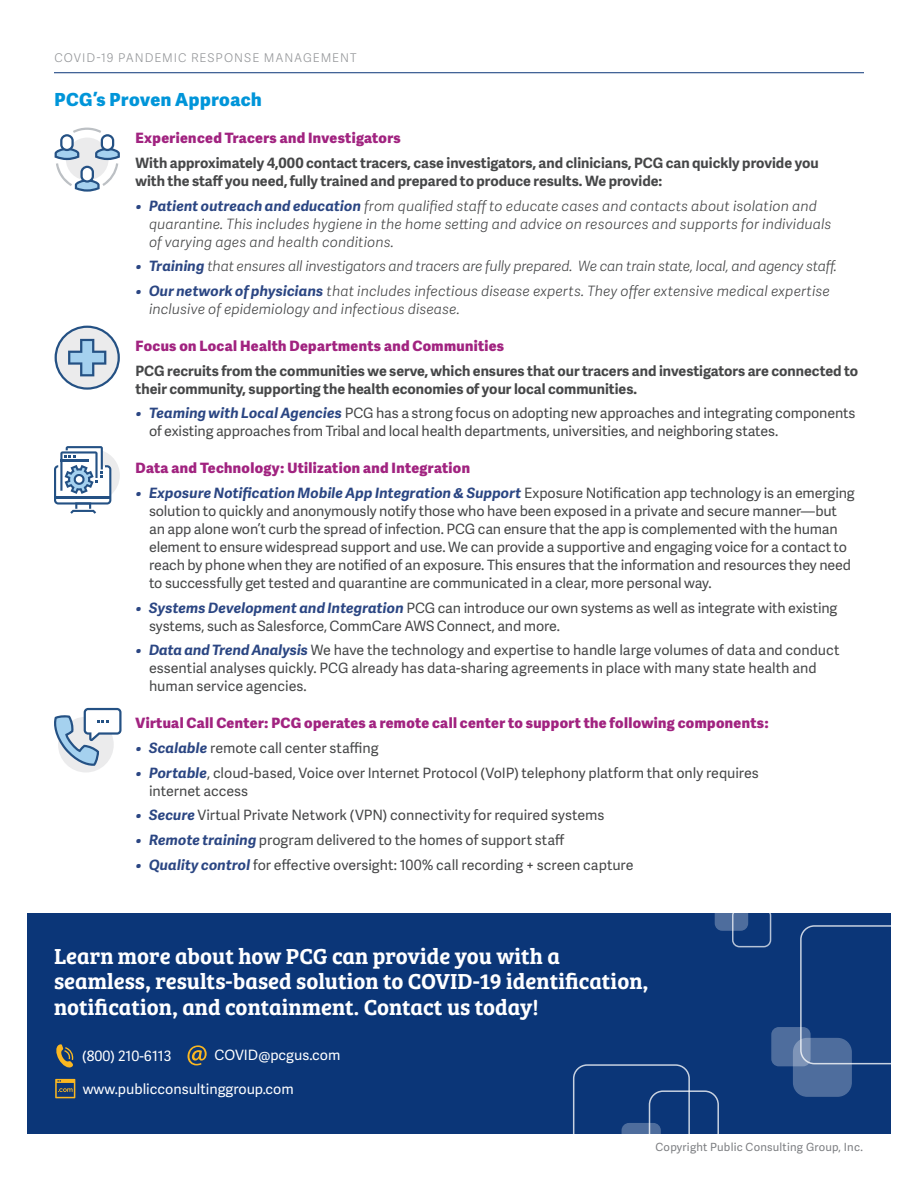
<style>
.page{position:relative;width:918px;height:1188px;background:#fff}
.page>*{position:absolute;margin:0;border:0;box-sizing:border-box;transform-origin:0 0}
.Contact_Us_Today{font:22.5px/25.5px "Bree Serif Sb";color:#fff}
.Header_1{font:18px "Adelle Sans Eb";letter-spacing:.025em;color:#0095d9}
.t1{font:14.25px/18px "Adelle Sans";letter-spacing:-.01em;color:#464748}
.t2{font:italic 14.25px/18px "Adelle Sans Lt";letter-spacing:.005em;color:#464748}
.Body_Copy{font:700 14.25px/18px "Adelle Sans";color:#464748}
.Body_Copy-2{font:14.25px "Adelle Sans Eb";letter-spacing:.025em;color:#a12380}
.t3{font:italic 14.25px "Adelle Sans Lt";letter-spacing:-.015em;color:#464748}
.t4{font:14.25px "Adelle Sans";color:#fff}
.Name_of_Service_Pg_2{font:12px "Adelle Sans Lt";letter-spacing:.075em;color:#939598}
.t5{font:11.25px "Adelle Sans";letter-spacing:.02em;color:#7c7e81}
.s1{font-family:"Adelle Sans";font-weight:700;color:#2b4683}
.s2{font-weight:700;font-style:italic;color:#2b4683}
</style>
<div class="page">
<svg style="left:55px;top:128px;width:65px;height:64px"></svg>
<svg style="left:55px;top:326px;width:65px;height:64px"></svg>
<svg style="left:54px;top:446px;width:66px;height:68px"></svg>
<div style="left:58px;top:717px;width:56px;height:56px;background:#ebebec;border-radius:50%"></div>
<svg style="left:54px;top:708px;width:68px;height:58px"></svg>
<div style="left:27px;top:914px;width:864px;height:220px;background:#0b3678"></div>
<svg style="left:800px;top:925px;width:91px;height:139px"></svg>
<div style="left:794px;top:1039px;width:57px;height:57px;background:#4e6d9d;border-radius:14px"></div>
<div style="left:793px;top:1038px;width:59px;height:59px;border:2px solid #fff;border-radius:14px"></div>
<svg style="left:56px;top:1044px;width:18px;height:24px"></svg>
<svg style="left:188px;top:1045px;width:19px;height:20px"></svg>
<svg style="left:55px;top:1079px;width:20px;height:19px"></svg>
<div style="left:649px;top:1090px;width:70px;height:73px;border:2px solid #fff;border-radius:14px"></div>
<svg style="left:715px;top:898px;width:32px;height:32px"></svg>
<div style="left:715px;top:897px;width:33px;height:34px;border:2px solid #fff;border-radius:7px"></div>
<svg style="left:772px;top:1028px;width:38px;height:38px"></svg>
<div style="left:771px;top:1027px;width:40px;height:39px;border:2px solid #fff;border-radius:7px"></div>
<div style="left:732px;top:908px;width:39px;height:39px;border:2px solid #fff;border-radius:7px"></div>
<svg style="left:622px;top:1124px;width:38px;height:37px"></svg>
<div style="left:622px;top:1123px;width:39px;height:39px;border:2px solid #fff;border-radius:7px"></div>
<div style="left:573px;top:1064px;width:117px;height:121px;border:2px solid #fff;border-radius:14px"></div>
<hr style="left:54px;top:72px;width:810px;height:1px;background:#0b3678">
<p class="Name_of_Service_Pg_2" style="left:55px;top:50px;width:303px">COVID-19 PANDEMIC RESPONSE MANAGEMENT</p>
<p class="Header_1" style="left:55px;top:87px;width:209px">PCG’s Proven Approach</p>
<p class="Body_Copy-2" style="left:136px;top:128px;width:267px">Experienced Tracers and Investigators</p>
<p class="Body_Copy" style="left:136px;top:153px;width:685px">With approximately 4,000 contact tracers, case investigators, and clinicians, PCG can quickly provide you with the staff you need, fully trained and prepared to produce results. We provide:</p>
<p class="t2" style="left:149px;top:196px;width:684px;text-indent:-14px"><span class="s1">• Patient outreach and education</span> from qualified staff to educate cases and contacts about isolation and quarantine. This includes hygiene in the home setting and advice on resources and supports for individuals of varying ages and health conditions.</p>
<p class="t3" style="left:136px;top:256px;width:703px"><span class="s1">• Training</span> that ensures all investigators and tracers are fully prepared. We can train state, local, and agency staff.</p>
<p class="t2" style="left:149px;top:282px;width:682px;text-indent:-14px"><span class="s1">• Our network of physicians</span> that includes infectious disease experts. They offer extensive medical expertise inclusive of epidemiology and infectious disease.</p>
<p class="Body_Copy-2" style="left:136px;top:335px;width:370px">Focus on Local Health Departments and Communities</p>
<p class="Body_Copy" style="left:136px;top:361px;width:724px">PCG recruits from the communities we serve, which ensures that our tracers and investigators are connected to their community, supporting the health economies of your local communities.</p>
<p class="t1" style="left:149px;top:404px;width:708px;text-indent:-14px"><span class="s2">• Teaming with Local Agencies</span> PCG has a strong focus on adopting new approaches and integrating components of existing approaches from Tribal and local health departments, universities, and neighboring states.</p>
<p class="Body_Copy-2" style="left:136px;top:458px;width:336px">Data and Technology: Utilization and Integration</p>
<p class="t1" style="left:149px;top:483px;width:707px;text-indent:-14px"><span class="s2">• Exposure Notification Mobile App Integration &amp; Support</span> Exposure Notification app technology is an emerging solution to quickly and anonymously notify those who have been exposed in a private and secure manner—but an app alone won’t curb the spread of infection. PCG can ensure that the app is complemented with the human element to ensure widespread support and use. We can provide a supportive and engaging voice for a contact to reach by phone when they are notified of an exposure. This ensures that the information and resources they need to successfully get tested and quarantine are communicated in a clear, more personal way.</p>
<p class="t1" style="left:149px;top:598px;width:690px;text-indent:-14px"><span class="s2">• Systems Development and Integration</span> PCG can introduce our own systems as well as integrate with existing systems, such as Salesforce, CommCare AWS Connect, and more.</p>
<p class="t1" style="left:149px;top:641px;width:692px;text-indent:-14px"><span class="s2">• Data and Trend Analysis</span> We have the technology and expertise to handle large volumes of data and conduct essential analyses quickly. PCG already has data-sharing agreements in place with many state health and human service agencies.</p>
<p class="Body_Copy-2" style="left:136px;top:713px;width:635px">Virtual Call Center: PCG operates a remote call center to support the following components:</p>
<p class="t1" style="left:136px;top:738px;width:244px"><span class="s2">• Scalable</span> remote call center staffing</p>
<p class="t1" style="left:149px;top:763px;width:611px;text-indent:-14px"><span class="s2">• Portable</span>, cloud-based, Voice over Internet Protocol (VoIP) telephony platform that only requires internet access</p>
<p class="t1" style="left:136px;top:806px;width:470px"><span class="s2">• Secure</span> Virtual Private Network (VPN) connectivity for required systems</p>
<p class="t1" style="left:136px;top:831px;width:430px"><span class="s2">• Remote training</span> program delivered to the homes of support staff</p>
<p class="t1" style="left:136px;top:855px;width:499px"><span class="s2">• Quality control</span> for effective oversight: 100% call recording + screen capture</p>
<p class="Contact_Us_Today" style="left:54px;top:942px;width:596px">Learn more about how PCG can provide you with a seamless, results-based solution to COVID-19 identification, notification, and containment. Contact us today!</p>
<p class="t4" style="left:82px;top:1045px;width:91px">(800) 210-6113</p>
<p class="t4" style="left:215px;top:1044px;width:127px">COVID@pcgus.com</p>
<p class="t4" style="left:83px;top:1079px;width:213px">www.publicconsultinggroup.com</p>
<p class="t5" style="left:656px;top:1139px;width:209px">Copyright Public Consulting Group, Inc.</p>
</div>
